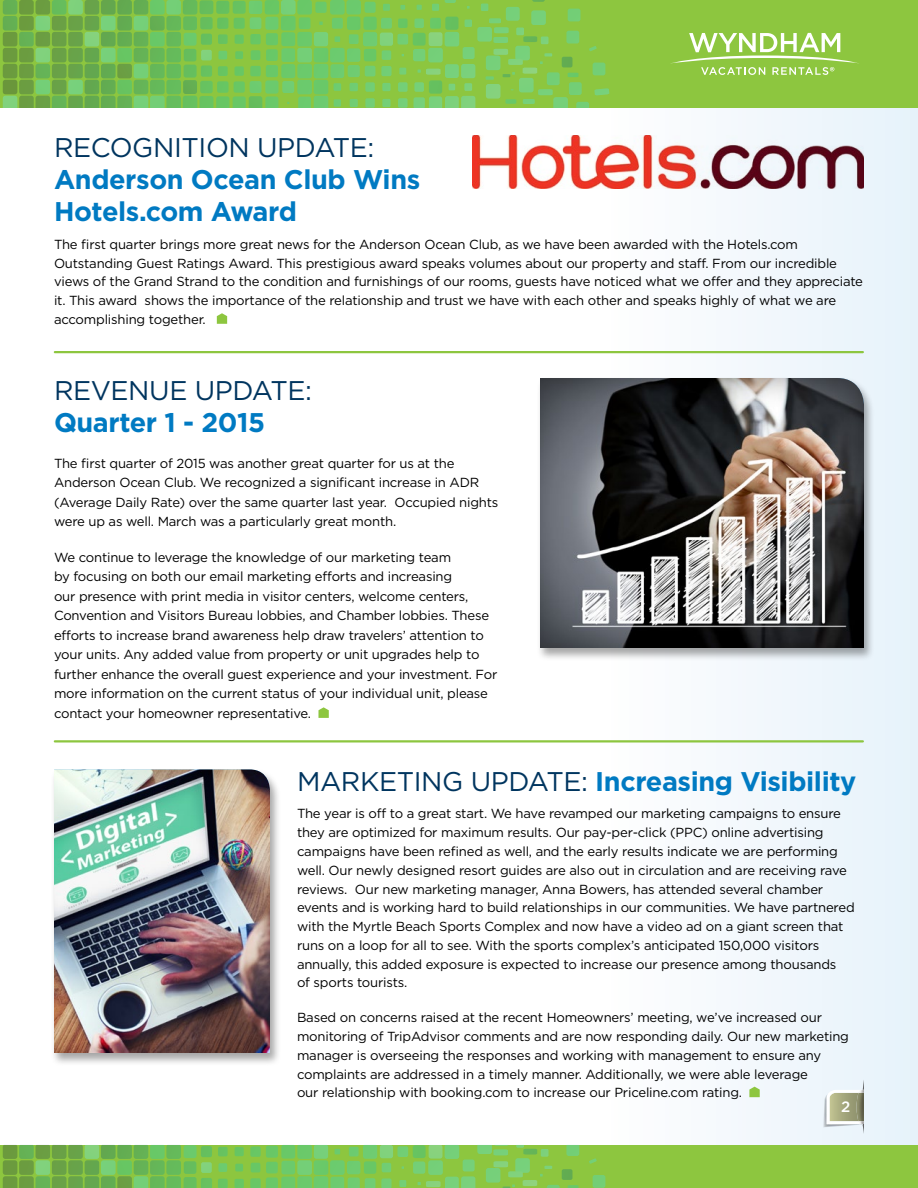
<style>
.page{position:relative;width:918px;height:1188px;background:#fff}
.page>*{position:absolute;margin:0;border:0;box-sizing:border-box;transform-origin:0 0}
.t1{font:700 27px/32.4px "Gotham";letter-spacing:-.015em;color:#007ac2}
.t2{font:27px "Gotham";letter-spacing:-.015em;color:#00355f}
.t3{font:500 15px "Gotham";color:#fff}
.t4{font:13.2px/18.8px "Gotham";letter-spacing:-.015em;color:#000}
.s1{font-weight:400;color:#00355f}
</style>
<div class="page">
<div style="left:0;top:0;width:918px;height:1159px;background:linear-gradient(to right,#fff,#f0f7fc)"></div>
<div style="left:0;top:1145px;width:918px;height:43px;background:#8dc63f"></div>
<div style="left:0;top:0;width:918px;height:108px;background:#8dc63f"></div>
<svg style="left:3px;top:0;width:606px;height:108px"></svg>
<svg style="left:593px;top:1175px;width:12px;height:13px"></svg>
<svg style="left:235px;top:1147px;width:9px;height:9px"></svg>
<svg style="left:218px;top:1147px;width:10px;height:9px"></svg>
<svg style="left:235px;top:1164px;width:8px;height:8px"></svg>
<svg style="left:234px;top:1179px;width:10px;height:9px"></svg>
<svg style="left:218px;top:1179px;width:10px;height:9px"></svg>
<svg style="left:218px;top:1163px;width:9px;height:9px"></svg>
<svg style="left:3px;top:1145px;width:209px;height:43px"></svg>
<svg style="left:589px;top:1158px;width:8px;height:6px"></svg>
<svg style="left:250px;top:1145px;width:329px;height:43px"></svg>
<svg style="left:670px;top:33px;width:189px;height:42px"></svg>
<svg style="left:823px;top:1080px;width:42px;height:54px;background:#d0d5c9"></svg>
<img style="left:856px;top:1093px;width:8px;height:28px">
<hr style="left:55px;top:351px;width:808px;height:2px;background:#8dc63f">
<svg style="left:217px;top:313px;width:10px;height:11px"></svg>
<img style="left:472px;top:135px;width:392px;height:54px">
<svg style="left:318px;top:707px;width:11px;height:11px"></svg>
<div style="left:536px;top:376px;width:339px;height:285px;background:#000;opacity:.35"></div>
<img style="left:540px;top:378px;width:324px;height:270px">
<hr style="left:55px;top:740px;width:808px;height:2px;background:#8dc63f">
<svg style="left:749px;top:1087px;width:11px;height:10px"></svg>
<div style="left:50px;top:768px;width:231px;height:299px;background:#000;opacity:.35"></div>
<img style="left:54px;top:770px;width:216px;height:283px">
<h1 class="t2" style="left:54px;top:131px;width:322px">RECOGNITION UPDATE:</h1>
<h1 class="t1" style="left:54px;top:163px;width:368px">Anderson Ocean Club Wins<br>Hotels.com Award</h1>
<p class="t4" style="left:54px;top:235px;width:811px">The first quarter brings more great news for the Anderson Ocean Club, as we have been awarded with the Hotels.com Outstanding Guest Ratings Award. This prestigious award speaks volumes about our property and staff. From our incredible views of the Grand Strand to the condition and furnishings of our rooms, guests have noticed what we offer and they appreciate it. This award shows the importance of the relationship and trust we have with each other and speaks highly of what we are accomplishing together.</p>
<h1 class="t2" style="left:54px;top:374px;width:260px">REVENUE UPDATE:</h1>
<h1 class="t1" style="left:54px;top:406px;width:213px">Quarter 1 - 2015</h1>
<p class="t4" style="left:54px;top:453px;width:446px;line-height:19.5px">The first quarter of 2015 was another great quarter for us at the Anderson Ocean Club. We recognized a significant increase in ADR (Average Daily Rate) over the same quarter last year. Occupied nights were up as well. March was a particularly great month.</p>
<p class="t4" style="left:54px;top:547px;width:445px;line-height:19.5px">We continue to leverage the knowledge of our marketing team<br>by focusing on both our email marketing efforts and increasing<br>our presence with print media in visitor centers, welcome centers, Convention and Visitors Bureau lobbies, and Chamber lobbies. These efforts to increase brand awareness help draw travelers’ attention to your units. Any added value from property or unit upgrades help to further enhance the overall guest experience and your investment. For more information on the current status of your individual unit, please contact your homeowner representative.</p>
<h1 class="t1" style="left:297px;top:765px;width:561px"><span class="s1">MARKETING UPDATE:</span> Increasing Visibility</h1>
<p class="t4" style="left:297px;top:804px;width:559px">The year is off to a great start. We have revamped our marketing campaigns to ensure they are optimized for maximum results. Our pay-per-click (PPC) online advertising campaigns have been refined as well, and the early results indicate we are performing well. Our newly designed resort guides are also out in circulation and are receiving rave reviews. Our new marketing manager, Anna Bowers, has attended several chamber events and is working hard to build relationships in our communities. We have partnered with the Myrtle Beach Sports Complex and now have a video ad on a giant screen that runs on a loop for all to see. With the sports complex’s anticipated 150,000 visitors annually, this added exposure is expected to increase our presence among thousands<br>of sports tourists.</p>
<p class="t4" style="left:297px;top:1008px;width:554px">Based on concerns raised at the recent Homeowners’ meeting, we’ve increased our monitoring of TripAdvisor comments and are now responding daily. Our new marketing manager is overseeing the responses and working with management to ensure any complaints are addressed in a timely manner. Additionally, we were able leverage<br>our relationship with booking.com to increase our Priceline.com rating.</p>
<p class="t3" style="left:841px;top:1098px;width:11px">2</p>
</div>
